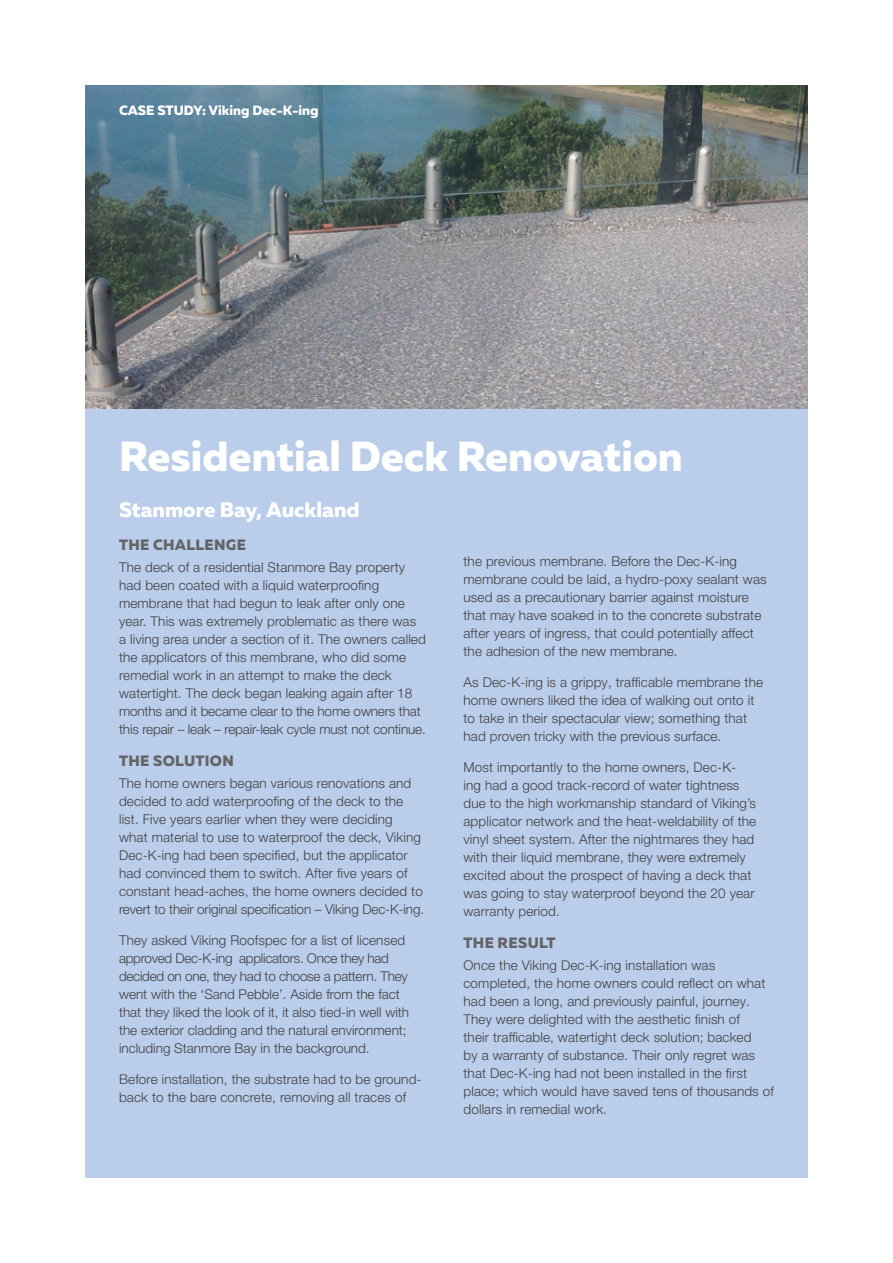
<style>
.page{position:relative;width:893px;height:1263px;background:#fff}
.page>*{position:absolute;margin:0;border:0;box-sizing:border-box;transform-origin:0 0}
.t1{font:800 42px "Muller";color:#fff}
.t2{font:800 21px "Muller";color:#fff}
.t3{font:800 15px "Muller";letter-spacing:.02em;color:#636466}
.t4{font:300 13.5px/18px "Helvetica Neue LT Pro";letter-spacing:.01em;color:#414042}
.t5{font:800 13.5px "Muller";color:#fff}
</style>
<div class="page">
<div style="left:85px;top:85px;width:723px;height:1093px;background:#bacdea"></div>
<img style="left:85px;top:86px;width:723px;height:323px">
<p class="t5" style="left:119px;top:101px;width:201px">CASE STUDY: Viking Dec-K-ing</p>
<h1 class="t1" style="left:119px;top:430px;width:565px">Residential Deck Renovation</h1>
<h2 class="t2" style="left:119px;top:496px;width:242px">Stanmore Bay, Auckland</h2>
<p class="t3" style="left:119px;top:535px;width:128px">THE CHALLENGE</p>
<p class="t4" style="left:119px;top:558px;width:308px">The deck of a residential Stanmore Bay property had been coated with a liquid waterproofing membrane that had begun to leak after only one year. This was extremely problematic as there was a living area under a section of it. The owners called the applicators of this membrane, who did some remedial work in an attempt to make the deck watertight. The deck began leaking again after 18 months and it became clear to the home owners that this repair – leak – repair-leak cycle must not continue.</p>
<p class="t3" style="left:119px;top:751px;width:116px">THE SOLUTION</p>
<p class="t4" style="left:119px;top:774px;width:307px">The home owners began various renovations and decided to add waterproofing of the deck to the list. Five years earlier when they were deciding what material to use to waterproof the deck, Viking Dec-K-ing had been specified, but the applicator had convinced them to switch. After five years of constant head-aches, the home owners decided to revert to their original specification – Viking Dec-K-ing.</p>
<p class="t4" style="left:119px;top:931px;width:292px">They asked Viking Roofspec for a list of licensed approved Dec-K-ing applicators. Once they had decided on one, they had to choose a pattern. They went with the ‘Sand Pebble’. Aside from the fact that they liked the look of it, it also tied-in well with the exterior cladding and the natural environment; including Stanmore Bay in the background.</p>
<p class="t4" style="left:119px;top:1069px;width:304px">Before installation, the substrate had to be ground&shy;back to the bare concrete, removing all traces of</p>
<p class="t4" style="left:463px;top:552px;width:305px">the previous membrane. Before the Dec-K-ing membrane could be laid, a hydro-poxy sealant was used as a precautionary barrier against moisture that may have soaked in to the concrete substrate after years of ingress, that could potentially affect the adhesion of the new membrane.</p>
<p class="t4" style="left:463px;top:673px;width:301px">As Dec-K-ing is a grippy, trafficable membrane the home owners liked the idea of walking out onto it to take in their spectacular view; something that had proven tricky with the previous surface.</p>
<p class="t4" style="left:463px;top:758px;width:294px">Most importantly to the home owners, Dec-K&shy;ing had a good track-record of water tightness due to the high workmanship standard of Viking’s applicator network and the heat-weldability of the vinyl sheet system. After the nightmares they had with their liquid membrane, they were extremely excited about the prospect of having a deck that was going to stay waterproof beyond the 20 year warranty period.</p>
<p class="t3" style="left:464px;top:933px;width:94px">THE RESULT</p>
<p class="t4" style="left:463px;top:956px;width:312px">Once the Viking Dec-K-ing installation was completed, the home owners could reflect on what had been a long, and previously painful, journey.<br>They were delighted with the aesthetic finish of<br>their trafficable, watertight deck solution; backed<br>by a warranty of substance. Their only regret was that Dec-K-ing had not been installed in the first place; which would have saved tens of thousands of dollars in remedial work.</p>
</div>
